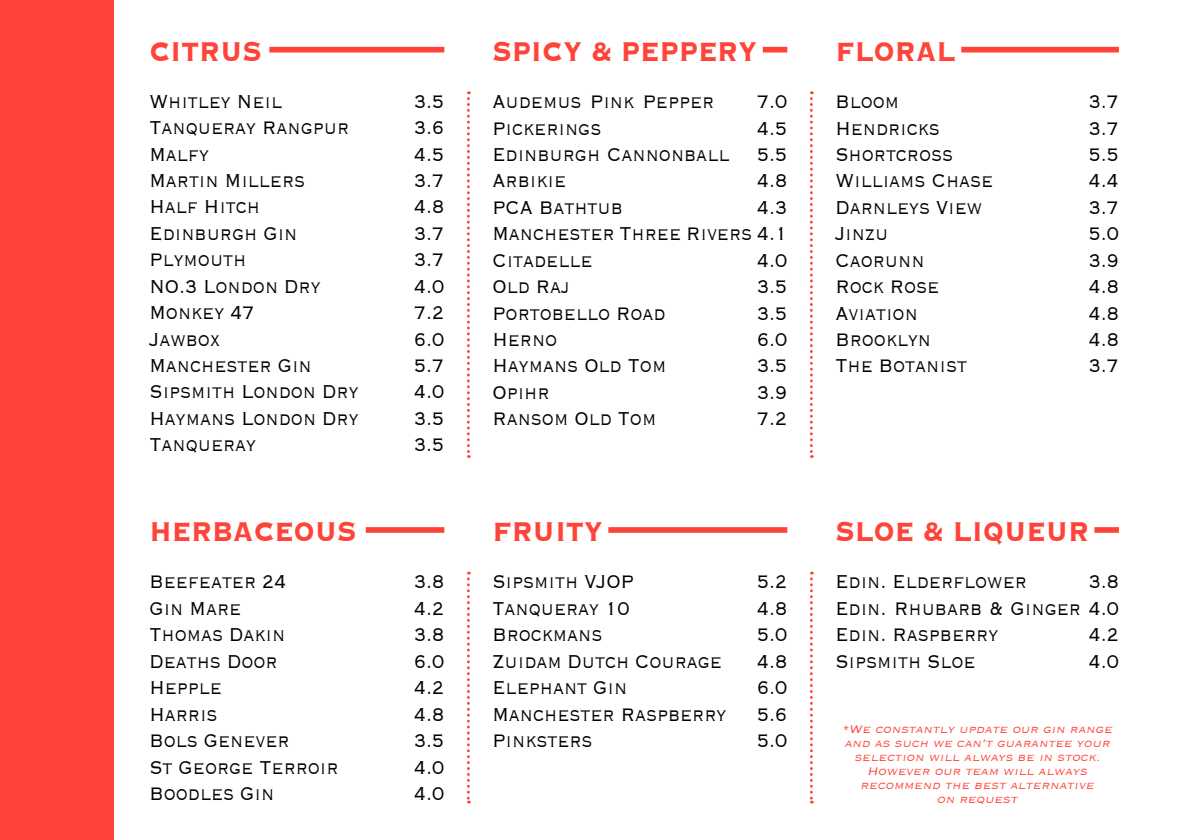
<style>
.page{position:relative;width:1191px;height:840px;background:#fff}
.page>*{position:absolute;margin:0;border:0;box-sizing:border-box;transform-origin:0 0}
.t1{font:700 35.2px "Copperplate";color:#ff4338;scale:.82 1}
.t2{font:300 24.2px/26.4px "Copperplate";color:#000;text-align:justify;scale:.82 1}
.t3{font:italic 300 14px/14px "Copperplate";color:#ff4338;text-align:center}
</style>
<div class="page">
<div style="left:0;top:0;width:113px;height:839px;background:#ff4338"></div>
<svg style="left:467px;top:91px;width:3px;height:366px"></svg>
<svg style="left:810px;top:91px;width:2px;height:366px"></svg>
<div style="left:269px;top:47px;width:175px;height:5px;background:#ff4338"></div>
<svg style="left:467px;top:571px;width:3px;height:232px"></svg>
<svg style="left:810px;top:571px;width:2px;height:232px"></svg>
<div style="left:366px;top:527px;width:78px;height:5px;background:#ff4338"></div>
<div style="left:763px;top:47px;width:24px;height:5px;background:#ff4338"></div>
<div style="left:961px;top:47px;width:158px;height:5px;background:#ff4338"></div>
<div style="left:608px;top:527px;width:179px;height:5px;background:#ff4338"></div>
<div style="left:1094px;top:527px;width:25px;height:5px;background:#ff4338"></div>
<h1 class="t1" style="left:149px;top:28px;width:135px">citrus</h1>
<p class="t2" style="left:149px;top:86px;width:163px">Whitley Neil</p>
<p class="t2" style="left:414px;top:86px;width:38px">3.5</p>
<p class="t2" style="left:149px;top:113px;width:245px">Tanqueray Rangpur</p>
<p class="t2" style="left:414px;top:113px;width:38px">3.6</p>
<p class="t2" style="left:149px;top:139px;width:74px">Malfy</p>
<p class="t2" style="left:414px;top:139px;width:38px">4.5</p>
<p class="t2" style="left:149px;top:166px;width:191px">Martin Millers</p>
<p class="t2" style="left:414px;top:166px;width:38px">3.7</p>
<p class="t2" style="left:149px;top:192px;width:136px">Half Hitch</p>
<p class="t2" style="left:414px;top:192px;width:38px">4.8</p>
<p class="t2" style="left:149px;top:219px;width:182px">Edinburgh Gin</p>
<p class="t2" style="left:414px;top:219px;width:38px">3.7</p>
<p class="t2" style="left:149px;top:245px;width:120px">Plymouth</p>
<p class="t2" style="left:414px;top:245px;width:38px">3.7</p>
<p class="t2" style="left:149px;top:271px;width:210px">NO.3 London Dry</p>
<p class="t2" style="left:414px;top:271px;width:38px">4.0</p>
<p class="t2" style="left:149px;top:298px;width:130px">Monkey 47</p>
<p class="t2" style="left:414px;top:298px;width:38px">7.2</p>
<p class="t2" style="left:149px;top:324px;width:87px">Jawbox</p>
<p class="t2" style="left:414px;top:324px;width:38px">6.0</p>
<p class="t2" style="left:149px;top:351px;width:199px">Manchester Gin</p>
<p class="t2" style="left:414px;top:351px;width:38px">5.7</p>
<p class="t2" style="left:149px;top:377px;width:256px">Sipsmith London Dry</p>
<p class="t2" style="left:414px;top:377px;width:38px">4.0</p>
<p class="t2" style="left:149px;top:403px;width:256px">Haymans London Dry</p>
<p class="t2" style="left:414px;top:403px;width:38px">3.5</p>
<p class="t2" style="left:149px;top:430px;width:132px">Tanqueray</p>
<p class="t2" style="left:414px;top:430px;width:38px">3.5</p>
<h1 class="t1" style="left:492px;top:28px;width:324px">spicy &amp; peppery</h1>
<h1 class="t1" style="left:835px;top:28px;width:97px">Floral</h1>
<p class="t2" style="left:492px;top:87px;width:272px">Audemus Pink Pepper</p>
<p class="t2" style="left:757px;top:87px;width:38px">7.0</p>
<p class="t2" style="left:492px;top:113px;width:134px">Pickerings</p>
<p class="t2" style="left:492px;top:113px;width:361px;text-indent:265px">4.5<br>Edinburgh Cannonball 5.5<br>Arbikie</p>
<p class="t2" style="left:757px;top:166px;width:38px">4.8</p>
<p class="t2" style="left:492px;top:193px;width:361px;text-indent:265px">4.3<br>Manchester Three Rivers 4.1<br>Citadelle</p>
<p class="t2" style="left:492px;top:193px;width:161px">PCA Bathtub</p>
<p class="t2" style="left:757px;top:245px;width:38px">4.0</p>
<p class="t2" style="left:492px;top:272px;width:96px">Old Raj</p>
<p class="t2" style="left:757px;top:272px;width:38px">3.5</p>
<p class="t2" style="left:492px;top:298px;width:213px">Portobello Road</p>
<p class="t2" style="left:757px;top:298px;width:38px">3.5</p>
<p class="t2" style="left:492px;top:325px;width:81px">Herno</p>
<p class="t2" style="left:757px;top:325px;width:38px">6.0</p>
<p class="t2" style="left:492px;top:351px;width:214px">Haymans Old Tom</p>
<p class="t2" style="left:757px;top:351px;width:38px">3.5</p>
<p class="t2" style="left:492px;top:377px;width:71px">Opihr</p>
<p class="t2" style="left:757px;top:377px;width:38px">3.9</p>
<p class="t2" style="left:492px;top:404px;width:201px">Ransom Old Tom</p>
<p class="t2" style="left:757px;top:404px;width:38px">7.2</p>
<p class="t2" style="left:835px;top:87px;width:79px">Bloom</p>
<p class="t2" style="left:1088px;top:87px;width:38px">3.7</p>
<p class="t2" style="left:835px;top:113px;width:129px">Hendricks</p>
<p class="t2" style="left:1088px;top:113px;width:38px">3.7</p>
<p class="t2" style="left:835px;top:140px;width:145px">Shortcross</p>
<p class="t2" style="left:1088px;top:140px;width:38px">5.5</p>
<p class="t2" style="left:835px;top:166px;width:194px">Williams Chase</p>
<p class="t2" style="left:1088px;top:166px;width:38px">4.4</p>
<p class="t2" style="left:835px;top:193px;width:181px">Darnleys View</p>
<p class="t2" style="left:1088px;top:193px;width:38px">3.7</p>
<p class="t2" style="left:835px;top:219px;width:66px">Jinzu</p>
<p class="t2" style="left:1088px;top:219px;width:38px">5.0</p>
<p class="t2" style="left:835px;top:245px;width:110px">Caorunn</p>
<p class="t2" style="left:1088px;top:245px;width:38px">3.9</p>
<p class="t2" style="left:835px;top:272px;width:128px">Rock Rose</p>
<p class="t2" style="left:1088px;top:272px;width:38px">4.8</p>
<p class="t2" style="left:835px;top:298px;width:102px">Aviation</p>
<p class="t2" style="left:1088px;top:298px;width:38px">4.8</p>
<p class="t2" style="left:835px;top:325px;width:118px">Brooklyn</p>
<p class="t2" style="left:1088px;top:325px;width:38px">4.8</p>
<p class="t2" style="left:835px;top:351px;width:162px">The Botanist</p>
<p class="t2" style="left:1088px;top:351px;width:38px">3.7</p>
<h1 class="t1" style="left:149px;top:508px;width:77px">herbac</h1>
<h1 class="t1" style="left:275px;top:508px;width:97px">eous</h1>
<h1 class="t1" style="left:492px;top:508px;width:137px">fruity</h1>
<h1 class="t1" style="left:835px;top:508px;width:306px">sloe &amp; liqueur</h1>
<p class="t2" style="left:149px;top:567px;width:169px">Beefeater 24</p>
<p class="t2" style="left:414px;top:567px;width:38px">3.8</p>
<p class="t2" style="left:149px;top:593px;width:114px">Gin Mare</p>
<p class="t2" style="left:414px;top:593px;width:38px">4.2</p>
<p class="t2" style="left:149px;top:620px;width:167px">Thomas Dakin</p>
<p class="t2" style="left:414px;top:620px;width:38px">3.8</p>
<p class="t2" style="left:149px;top:646px;width:158px">Deaths Door</p>
<p class="t2" style="left:414px;top:646px;width:38px">6.0</p>
<p class="t2" style="left:149px;top:672px;width:90px">Hepple</p>
<p class="t2" style="left:414px;top:672px;width:38px">4.2</p>
<p class="t2" style="left:149px;top:699px;width:85px">Harris</p>
<p class="t2" style="left:414px;top:699px;width:38px">4.8</p>
<p class="t2" style="left:149px;top:725px;width:173px">Bols Genever</p>
<p class="t2" style="left:414px;top:725px;width:38px">3.5</p>
<p class="t2" style="left:149px;top:752px;width:232px">St George Terroir</p>
<p class="t2" style="left:414px;top:752px;width:38px">4.0</p>
<p class="t2" style="left:149px;top:778px;width:154px">Boodles Gin</p>
<p class="t2" style="left:414px;top:778px;width:38px">4.0</p>
<p class="t2" style="left:492px;top:567px;width:174px">Sipsmith VJOP</p>
<p class="t2" style="left:757px;top:567px;width:38px">5.2</p>
<p class="t2" style="left:492px;top:593px;width:169px">Tanqueray 10</p>
<p class="t2" style="left:757px;top:593px;width:38px">4.8</p>
<p class="t2" style="left:492px;top:620px;width:136px">Brockmans</p>
<p class="t2" style="left:757px;top:620px;width:38px">5.0</p>
<p class="t2" style="left:492px;top:646px;width:281px">Zuidam Dutch Courage</p>
<p class="t2" style="left:757px;top:646px;width:38px">4.8</p>
<p class="t2" style="left:492px;top:672px;width:166px">Elephant Gin</p>
<p class="t2" style="left:757px;top:672px;width:38px">6.0</p>
<p class="t2" style="left:492px;top:699px;width:287px">Manchester Raspberry</p>
<p class="t2" style="left:757px;top:699px;width:38px">5.6</p>
<p class="t2" style="left:492px;top:725px;width:124px">Pinksters</p>
<p class="t2" style="left:757px;top:725px;width:38px">5.0</p>
<p class="t2" style="left:835px;top:567px;width:235px">Edin. Elderflower</p>
<p class="t2" style="left:835px;top:567px;width:347px;text-indent:253px">3.8<br>Edin. Rhubarb &amp; Ginger 4.0<br>Edin. Raspberry</p>
<p class="t2" style="left:1088px;top:620px;width:38px">4.2</p>
<p class="t2" style="left:835px;top:646px;width:173px">Sipsmith Sloe</p>
<p class="t2" style="left:1088px;top:646px;width:38px">4.0</p>
<p class="t3" style="left:842px;top:721px;width:275px">*We constantly update our gin range and as such we can’t guarantee your selection will always be in stock.<br>However our team will always recommend the best alternative<br>on request</p>
</div>
